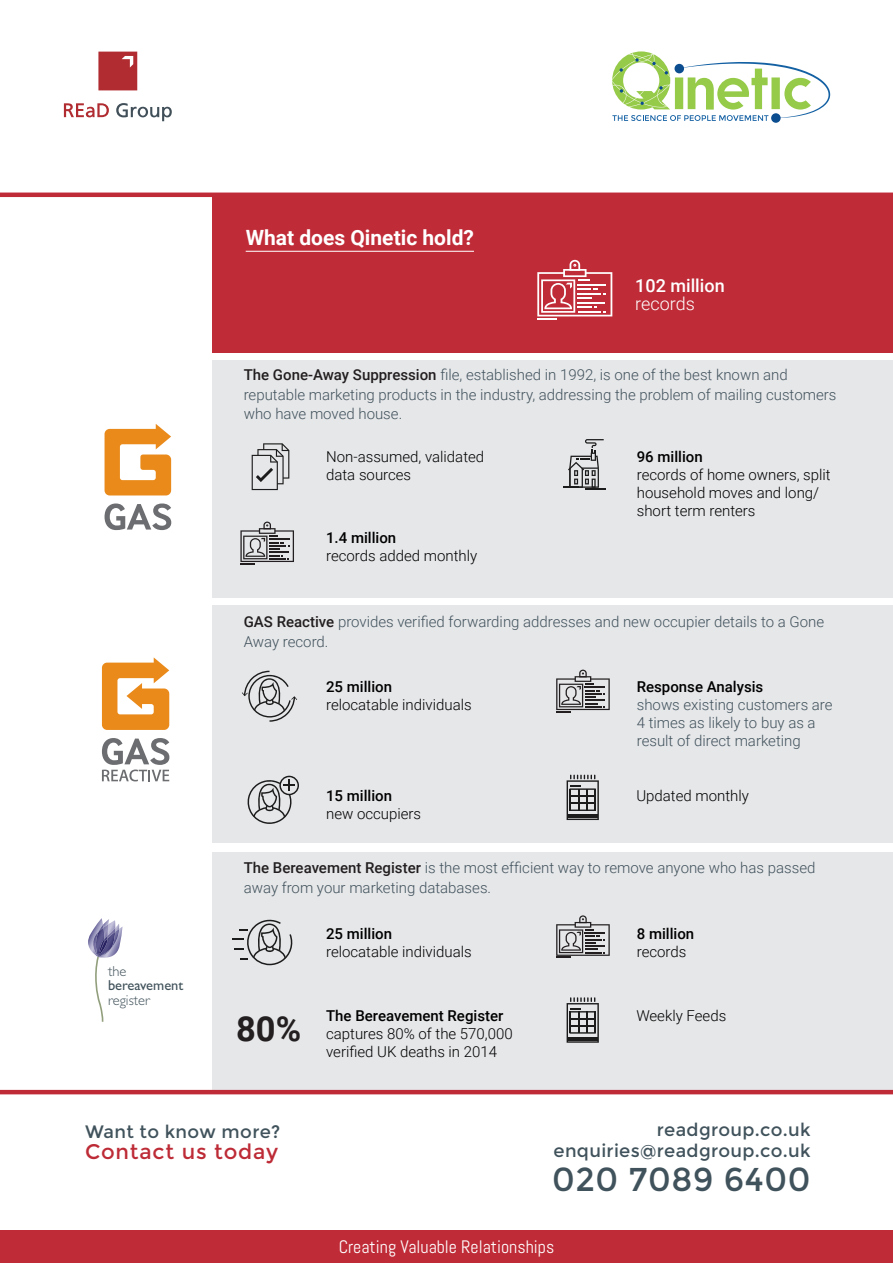
<style>
.page{position:relative;width:893px;height:1263px;background:#fff}
.page>*{position:absolute;margin:0;border:0;box-sizing:border-box;transform-origin:0 0}
.Heading_1{font:700 34.5px "Roboto";color:#231f20}
.t1{font:33px "Montserrat";letter-spacing:.02em;color:#40525b}
.Heading_1-2{font:700 21px "Roboto";color:#fff}
.t2{font:21px "Montserrat";letter-spacing:.04em;color:#bd2b36}
.t3{font:18px "Montserrat";letter-spacing:.02em;color:#40525b}
.t4{font:18px "Abel";color:#fff}
.t5{font:500 18px "Roboto";color:#fff}
.t6{font:300 18px "Roboto";color:#fff}
.Heading_1-3{font:300 15px/19.5px "Roboto";color:#41525c}
.t7{font:300 15px/18px "Roboto";color:#000}
.t8{font:500 15px "Roboto";color:#000}
.t9{font:300 14.4px/14.4px "Gill Sans";color:#41525b}
.s1{font-weight:500;color:#231f20}
.s2{font-weight:400}
</style>
<div class="page">
<div style="left:213px;top:360px;width:680px;height:237px;background:#e6e7e9"></div>
<div style="left:213px;top:605px;width:680px;height:238px;background:#e6e7e9"></div>
<div style="left:213px;top:852px;width:680px;height:238px;background:#e6e7e9"></div>
<svg style="left:252px;top:443px;width:37px;height:47px"></svg>
<svg style="left:563px;top:439px;width:43px;height:51px"></svg>
<svg style="left:240px;top:522px;width:54px;height:42px"></svg>
<svg style="left:556px;top:670px;width:54px;height:42px"></svg>
<svg style="left:556px;top:915px;width:54px;height:43px"></svg>
<div style="left:213px;top:197px;width:680px;height:156px;background:#bf2b37"></div>
<svg style="left:64px;top:103px;width:45px;height:14px"></svg>
<svg style="left:116px;top:103px;width:56px;height:18px"></svg>
<svg style="left:98px;top:52px;width:39px;height:38px"></svg>
<hr style="left:246px;top:251px;width:228px;height:1px;background:#fff">
<svg style="left:105px;top:424px;width:66px;height:71px"></svg>
<svg style="left:105px;top:503px;width:66px;height:27px"></svg>
<svg style="left:102px;top:657px;width:67px;height:73px"></svg>
<svg style="left:102px;top:738px;width:67px;height:43px"></svg>
<svg style="left:771px;top:113px;width:10px;height:10px"></svg>
<svg style="left:612px;top:51px;width:218px;height:70px"></svg>
<hr style="left:0;top:1090px;width:893px;height:4px;background:#bf2b37">
<hr style="left:0;top:193px;width:893px;height:4px;background:#bf2b37">
<div style="left:0;top:1230px;width:893px;height:33px;background:#bf2b37"></div>
<svg style="left:537px;top:260px;width:75px;height:59px"></svg>
<svg style="left:88px;top:918px;width:35px;height:104px"></svg>
<svg style="left:567px;top:775px;width:32px;height:45px"></svg>
<hr style="left:570px;top:802px;width:25px;height:2px;background:#1c1c1c">
<svg style="left:567px;top:997px;width:32px;height:46px"></svg>
<svg style="left:242px;top:671px;width:55px;height:51px"></svg>
<svg style="left:247px;top:776px;width:52px;height:48px"></svg>
<svg style="left:232px;top:919px;width:61px;height:46px"></svg>
<p class="Heading_1-2" style="left:246px;top:223px;width:230px">What does Qinetic hold?</p>
<p class="t5" style="left:635px;top:273px;width:91px">102 million</p>
<p class="t6" style="left:635px;top:291px;width:61px">records</p>
<p class="Heading_1-3" style="left:244px;top:365px;width:594px"><span class="s1">The Gone-Away Suppression</span> file, established in 1992, is one of the best known and reputable marketing products in the industry, addressing the problem of mailing customers who have moved house.</p>
<p class="t7" style="left:326px;top:447px;width:160px">Non-assumed, validated data sources</p>
<p class="t8" style="left:326px;top:527px;width:72px">1.4 million</p>
<p class="t7" style="left:326px;top:546px;width:153px">records added monthly</p>
<p class="t8" style="left:637px;top:446px;width:67px">96 million</p>
<p class="t7" style="left:637px;top:465px;width:195px">records of home owners, split household moves and long/ short term renters</p>
<p class="Heading_1-3" style="left:244px;top:612px;width:582px"><span class="s1">GAS Reactive</span> provides verified forwarding addresses and new occupier details to a Gone<br>Away record.</p>
<p class="t8" style="left:326px;top:676px;width:67px">25 million</p>
<p class="t7" style="left:326px;top:695px;width:147px">relocatable individuals</p>
<p class="t8" style="left:326px;top:785px;width:67px">15 million</p>
<p class="t7" style="left:326px;top:804px;width:97px">new occupiers</p>
<p class="t8" style="left:637px;top:676px;width:128px">Response Analysis</p>
<p class="Heading_1-3" style="left:637px;top:695px;width:197px;line-height:18px">shows existing customers are<br>4 times as likely to buy as a result of direct marketing</p>
<p class="t7" style="left:636px;top:786px;width:114px">Updated monthly</p>
<p class="Heading_1-3" style="left:244px;top:858px;width:573px"><span class="s1">The Bereavement Register</span> is the most efficient way to remove anyone who has passed away from your marketing databases.</p>
<p class="t9" style="left:108px;top:963px;width:77px">the <span class="s2">bereavement </span>register</p>
<p class="Heading_1" style="left:236px;top:1004px;width:67px">80%</p>
<p class="t3" style="left:85px;top:1121px;width:197px">Want to know more?</p>
<p class="t2" style="left:85px;top:1139px;width:195px">Contact us today</p>
<p class="t8" style="left:326px;top:923px;width:67px">25 million</p>
<p class="t7" style="left:326px;top:942px;width:147px">relocatable individuals</p>
<p class="t8" style="left:326px;top:1005px;width:179px">The Bereavement Register</p>
<p class="t7" style="left:326px;top:1024px;width:188px">captures 80% of the 570,000 verified UK deaths in 2014</p>
<p class="t8" style="left:637px;top:923px;width:59px">8 million</p>
<p class="t7" style="left:637px;top:942px;width:51px">records</p>
<p class="t7" style="left:636px;top:1006px;width:91px">Weekly Feeds</p>
<p class="t3" style="left:657px;top:1119px;width:155px">readgroup.co.uk</p>
<p class="t3" style="left:554px;top:1140px;width:258px">enquiries@readgroup.co.uk</p>
<p class="t1" style="left:552px;top:1160px;width:260px">020 7089 6400</p>
<p class="t4" style="left:339px;top:1235px;width:217px">Creating Valuable Relationships</p>
</div>
